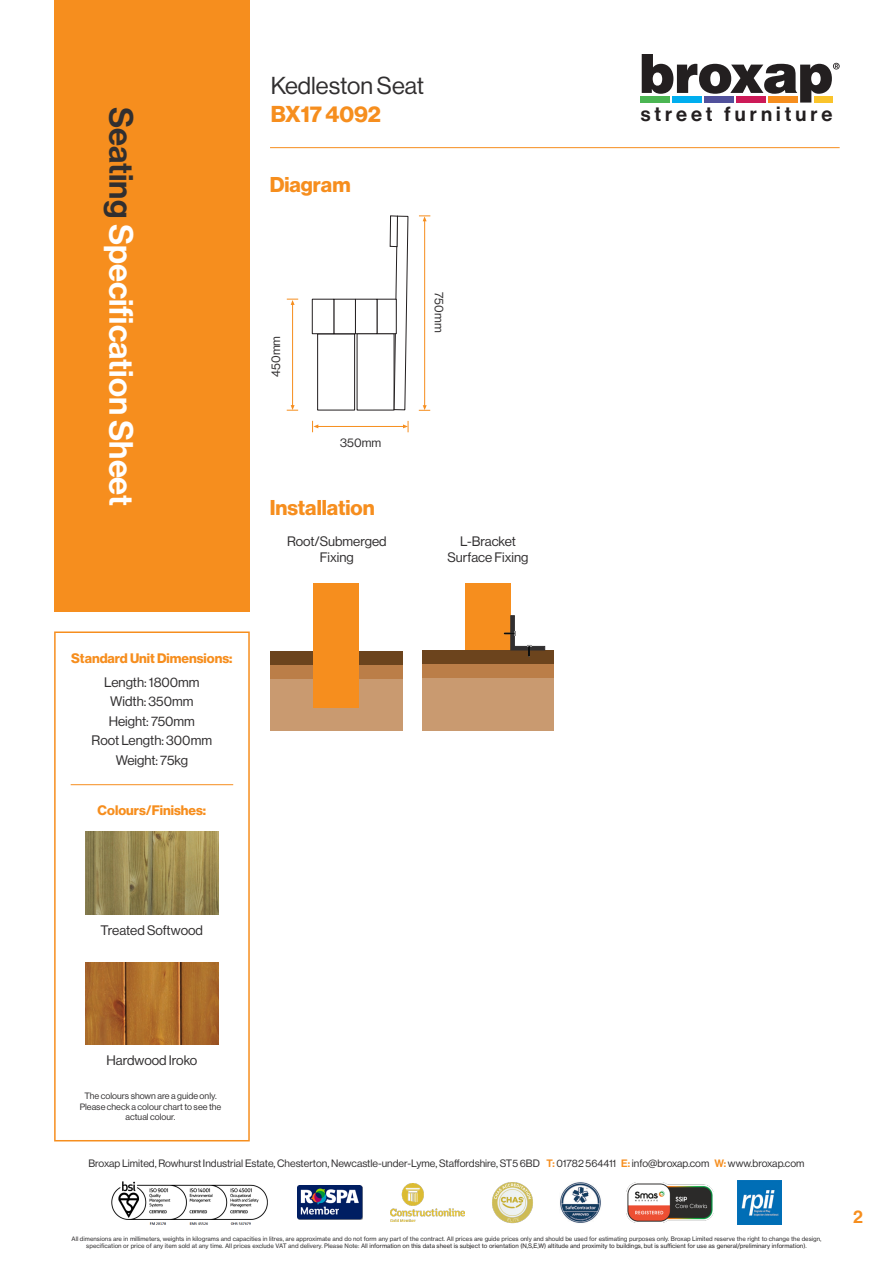
<style>
.page{position:relative;width:893px;height:1263px;background:#fff}
.page>*{position:absolute;margin:0;border:0;box-sizing:border-box;transform-origin:0 0}
.t1{font:33px "N Haas Grotesk DS Pro 65 Md";color:#fff}
.t2{font:24px "N Haas Grotesk DS Pro 55 Rg";color:#312f30}
.t3{font:22.5px "N Haas Grotesk DS Pro 75 Bd";letter-spacing:-.005em;color:#f68e1e}
.t4{font:21px "N Haas Grotesk DS Pro 75 Bd";color:#f68e1e}
.t5{font:20.25px "N Haas Grotesk DS Pro 65 Md";letter-spacing:.2em;color:#231f20}
.t6{font:18px "N Haas Grotesk DS Pro 65 Md";color:#f68e1e}
.t7{font:13.5px/16.2px "N Haas Grotesk DS Pro 55 Rg";color:#312f30;text-align:center}
.t8{font:13.5px/24px "N Haas Grotesk DS Pro 75 Bd";color:#f68e1e;text-align:center}
.t9{font:12.3px "N Haas Grotesk DS Pro 55 Rg";color:#312f30}
.t10{font:10.5px "N Haas Grotesk DS Pro 55 Rg";color:#312f30}
.t11{font:9px "N Haas Grotesk DS Pro 55 Rg";color:#312f30}
.t12{font:6px/7.2px "N Haas Grotesk TX Pro 55 Rg";color:#312f30;text-align:center}
.s1{color:#312f30}
.s2{font-family:"N Haas Grotesk DS Pro 55 Rg";color:#312f30}
.s3{font-family:"N Haas Grotesk DS Pro 65 Md";color:#f68e1e}
.s4{color:#231f20}
</style>
<div class="page">
<div style="left:54px;top:0;width:196px;height:612px;background:#f68e1e"></div>
<svg style="left:642px;top:54px;width:198px;height:49px"></svg>
<div style="left:641px;top:97px;width:29px;height:6px;background:#4bb653"></div>
<div style="left:673px;top:97px;width:29px;height:6px;background:#00aeef"></div>
<div style="left:705px;top:97px;width:29px;height:6px;background:#51519c"></div>
<div style="left:737px;top:97px;width:29px;height:6px;background:#cd1a58"></div>
<div style="left:768px;top:97px;width:30px;height:6px;background:#f68e1e"></div>
<div style="left:814px;top:97px;width:18px;height:6px;background:#fac42b"></div>
<div style="left:54px;top:631px;width:196px;height:510px;border:2px solid #f68e1e"></div>
<img style="left:297px;top:1185px;width:66px;height:34px">
<img style="left:391px;top:1184px;width:73px;height:37px">
<img style="left:112px;top:1181px;width:156px;height:44px">
<img style="left:560px;top:1182px;width:41px;height:41px">
<img style="left:492px;top:1182px;width:41px;height:41px">
<img style="left:626px;top:1182px;width:87px;height:40px">
<img style="left:738px;top:1181px;width:43px;height:43px">
<hr style="left:270px;top:147px;width:570px;height:1px;background:#f68e1e">
<hr style="left:316px;top:426px;width:89px;height:1px;background:#f68e1e">
<svg style="left:312px;top:421px;width:6px;height:11px"></svg>
<svg style="left:403px;top:421px;width:6px;height:11px"></svg>
<hr style="left:424px;top:219px;width:1px;height:189px;background:#f68e1e">
<svg style="left:419px;top:216px;width:11px;height:5px"></svg>
<svg style="left:419px;top:405px;width:11px;height:6px"></svg>
<hr style="left:292px;top:302px;width:1px;height:106px;background:#f68e1e">
<svg style="left:287px;top:299px;width:11px;height:6px"></svg>
<svg style="left:287px;top:405px;width:11px;height:6px"></svg>
<div style="left:317px;top:334px;width:38px;height:76px;background:#fff;border:1px solid #231f20"></div>
<svg style="left:394px;top:216px;width:14px;height:194px"></svg>
<div style="left:377px;top:299px;width:20px;height:35px;background:#fff;border:1px solid #231f20"></div>
<div style="left:334px;top:299px;width:22px;height:35px;background:#fff;border:1px solid #231f20"></div>
<div style="left:312px;top:299px;width:22px;height:35px;background:#fff;border:1px solid #231f20"></div>
<div style="left:390px;top:216px;width:7px;height:31px;background:#fff"></div>
<div style="left:390px;top:216px;width:8px;height:31px;border:1px solid #231f20"></div>
<img style="left:85px;top:832px;width:133px;height:82px">
<img style="left:86px;top:962px;width:132px;height:82px">
<hr style="left:71px;top:784px;width:162px;height:1px;background:#f68e1e">
<div style="left:422px;top:678px;width:132px;height:52px;background:#c99a70"></div>
<div style="left:422px;top:664px;width:132px;height:14px;background:#bb7e48"></div>
<div style="left:422px;top:650px;width:132px;height:14px;background:#6c441d"></div>
<div style="left:465px;top:583px;width:46px;height:67px;background:#f68e1e"></div>
<svg style="left:503px;top:615px;width:42px;height:42px"></svg>
<div style="left:270px;top:679px;width:132px;height:51px;background:#c99a70"></div>
<div style="left:270px;top:665px;width:132px;height:14px;background:#bb7e48"></div>
<div style="left:270px;top:651px;width:132px;height:14px;background:#6c441d"></div>
<div style="left:313px;top:583px;width:46px;height:125px;background:#f68e1e"></div>
<h1 class="t1" style="left:140px;top:107px;width:400px;rotate:90deg"><span class="s1">Seating</span> Specification Sheet</h1>
<p class="t8" style="left:71px;top:646px;width:163px">Standard Unit Dimensions:<br><span class="s2">Length: 1800mm</span></p>
<p class="t7" style="left:110px;top:694px;width:85px">Width: 350mm</p>
<p class="t7" style="left:109px;top:713px;width:88px">Height: 750mm</p>
<p class="t7" style="left:92px;top:733px;width:122px">Root Length: 300mm</p>
<p class="t7" style="left:116px;top:752px;width:74px">Weight: 75kg</p>
<p class="t8" style="left:98px;top:799px;width:110px">Colours/Finishes:</p>
<p class="t2" style="left:271px;top:72px;width:155px">Kedleston Seat</p>
<p class="t3" style="left:271px;top:101px;width:112px">BX17 4092</p>
<p class="t4" style="left:270px;top:173px;width:82px">Diagram</p>
<p class="t9" style="left:269px;top:377px;width:42px;rotate:-90deg">450mm</p>
<p class="t9" style="left:340px;top:435px;width:43px">350mm</p>
<p class="t4" style="left:270px;top:496px;width:106px">Installation</p>
<p class="t7" style="left:287px;top:533px;width:101px">Root/Submerged<br>Fixing</p>
<p class="t9" style="left:446px;top:292px;width:42px;rotate:90deg">750mm</p>
<p class="t7" style="left:460px;top:533px;width:57px">L-Bracket</p>
<p class="t7" style="left:448px;top:549px;width:82px">Surface Fixing</p>
<p class="t7" style="left:101px;top:922px;width:104px">Treated Softwood</p>
<h3 class="t5" style="left:641px;top:102px;width:193px">street furniture</h3>
<p class="t7" style="left:106px;top:1052px;width:92px">Hardwood Iroko</p>
<p class="t11" style="left:84px;top:1090px;width:134px">The colours shown are a guide only.</p>
<p class="t11" style="left:80px;top:1101px;width:143px">Please check a colour chart to see the</p>
<p class="t11" style="left:126px;top:1112px;width:51px">actual colour.</p>
<h3 class="t10" style="left:88px;top:1157px;width:717px">Broxap Limited, Rowhurst Industrial Estate, Chesterton, Newcastle-under-Lyme, Staffordshire, ST5 6BD <span class="s3">T:</span> 01782 564411 <span class="s3">E:</span> info@broxap.com <span class="s3">W:</span> www.broxap.com</h3>
<p class="t12" style="left:71px;top:1235px;width:751px">All dimensions are in millimeters, weights in kilograms and capacities in litres, are approximate and do not form any part of the contract. All prices are guide prices only and should be used for estimating purposes only. Broxap Limited reserve the right to change the design, specification or price of any item sold at any time. All prices exclude VAT and delivery. Please Note: All <span class="s4">information on this data sheet is subject to orientation (N,S,E,W) altitude and proximity to buildings, but is sufficient for use as general/preliminary information).</span></p>
<p class="t6" style="left:853px;top:1206px;width:11px">2</p>
</div>
